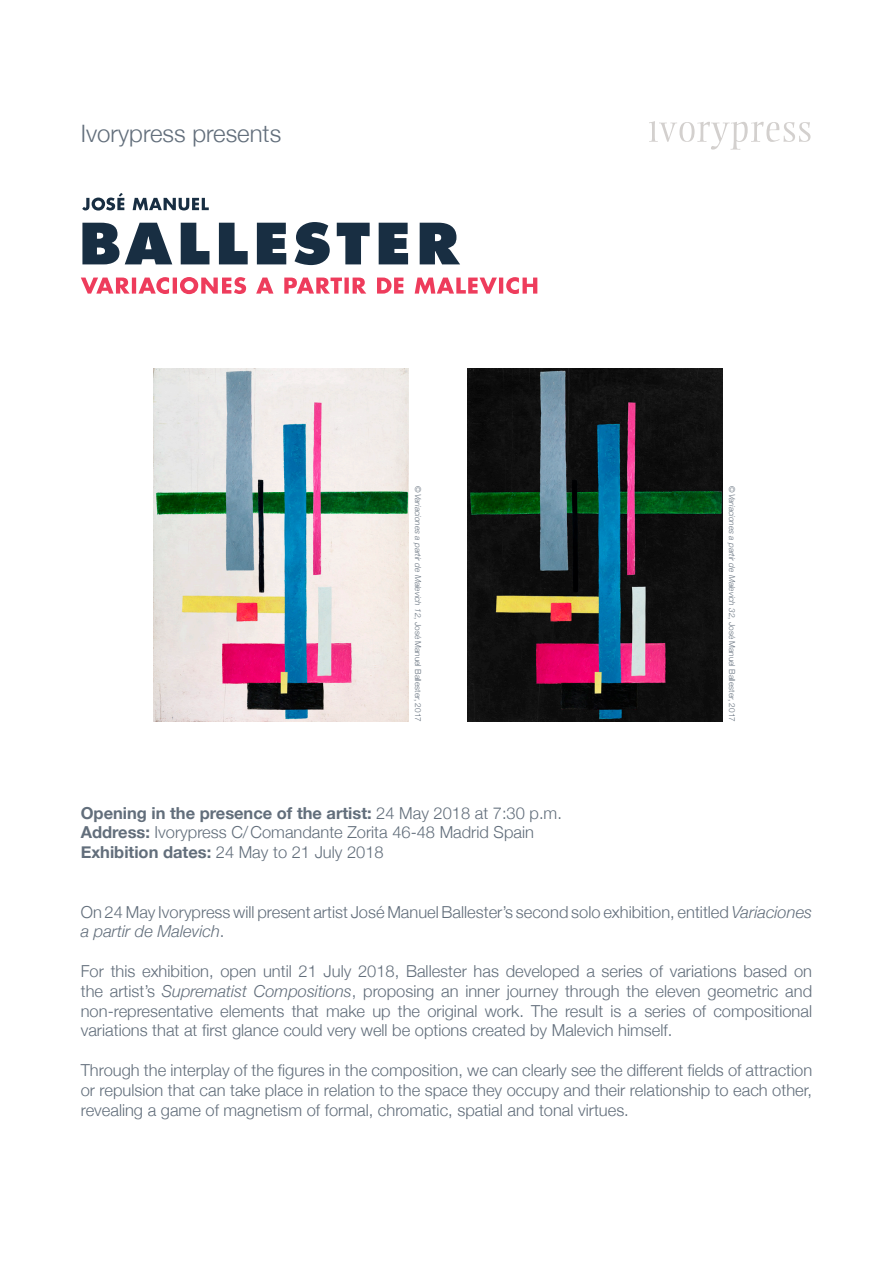
<style>
.page{position:relative;width:893px;height:1263px;background:#fff}
.page>*{position:absolute;margin:0;border:0;box-sizing:border-box;transform-origin:0 0}
.t1{font:300 24px "Helvetica Neue";color:#626e7b}
.Text{font:300 16.5px/19.8px "Helvetica Neue";color:#626e7b;text-align:justify}
.Text-2{font:700 16.5px "Helvetica Neue";color:#626e7b}
.t2{font:italic 300 8.25px "Helvetica Neue";letter-spacing:-.005em;color:#626e7b}
.s1{font-style:normal}
.s2{font-weight:300}
.s3{font-weight:700}
.s4{font-style:italic}
</style>
<div class="page">
<svg style="left:649px;top:121px;width:161px;height:29px"></svg>
<svg style="left:82px;top:222px;width:378px;height:43px"></svg>
<svg style="left:81px;top:277px;width:456px;height:17px"></svg>
<svg style="left:82px;top:193px;width:127px;height:18px"></svg>
<img style="left:154px;top:368px;width:255px;height:354px">
<img style="left:468px;top:368px;width:255px;height:354px">
<p class="t1" style="left:81px;top:114px;width:202px">Ivorypress presents</p>
<p class="t2" style="left:425px;top:486px;width:237px;rotate:90deg"><span class="s1">©</span>Variaciones a partir de Malevich 12<span class="s1">, José Manuel Ballester, 2017</span></p>
<p class="t2" style="left:739px;top:486px;width:237px;rotate:90deg"><span class="s1">©</span>Variaciones a partir de Malevich 32<span class="s1">, José Manuel Ballester, 2017</span></p>
<p class="Text-2" style="left:81px;top:800px;width:483px">Opening in the presence of the artist: <span class="s2">24 May 2018 at 7:30 p.m.</span></p>
<p class="Text" style="left:81px;top:821px;width:455px"><span class="s3">Address:</span> Ivorypress C/Comandante Zorita 46-48 Madrid Spain</p>
<p class="Text" style="left:81px;top:841px;width:304px"><span class="s3">Exhibition dates:</span> 24 May to 21 July 2018</p>
<p class="Text" style="left:81px;top:900px;width:733px">On 24 May Ivorypress will present artist José Manuel Ballester’s second solo exhibition, entitled <span class="s4">Variaciones a partir de Malevich</span>.</p>
<p class="Text" style="left:81px;top:960px;width:733px">For this exhibition, open until 21 July 2018, Ballester has developed a series of variations based on the artist’s <span class="s4">Suprematist Compositions</span>, proposing an inner journey through the eleven geometric and non-representative elements that make up the original work. The result is a series of compositional variations that at first glance could very well be options created by Malevich himself.</p>
<p class="Text" style="left:81px;top:1059px;width:733px">Through the interplay of the figures in the composition, we can clearly see the different fields of attraction or repulsion that can take place in relation to the space they occupy and their relationship to each other, revealing a game of magnetism of formal, chromatic, spatial and tonal virtues.</p>
</div>
